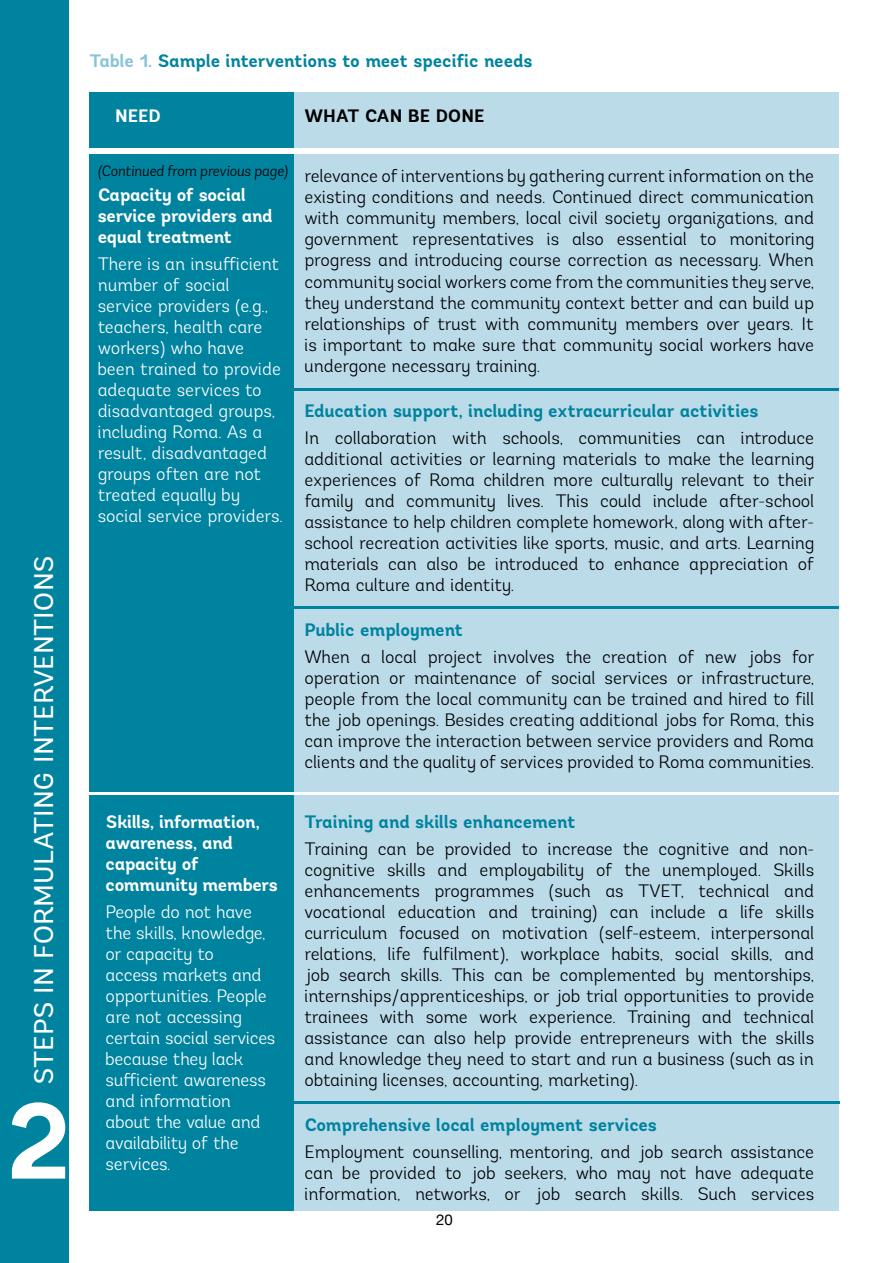
<style>
.page{position:relative;width:893px;height:1263px;background:#fff}
.page>*{position:absolute;margin:0;border:0;box-sizing:border-box;transform-origin:0 0}
.t1{font:700 108px "Andes";color:#fff}
.t2{font:27px "Andes";letter-spacing:-.01em;color:#fff}
.t3{font:300 18px/21px "Andes";letter-spacing:-.005em;color:#000;text-align:justify}
.t4{font:300 18px/21px "Andes";letter-spacing:-.01em;color:#fff}
.t5{font:700 18px "Andes";letter-spacing:-.005em;color:#00839f}
.t6{font:700 18px/21px "Andes";letter-spacing:-.02em;color:#fff}
.t7{font:700 18px "Andes";color:#000}
.t8{font:italic 300 15px "Andes";color:#000}
.t9{font:15px "Helvetica Neue";color:#000}
.s1{color:#88c4d9}
</style>
<div class="page">
<div style="left:0;top:0;width:68px;height:1263px;background:#00839f"></div>
<div style="left:97px;top:154px;width:742px;height:1056px;background:#bbdbe9"></div>
<div style="left:97px;top:92px;width:742px;height:56px;background:#bbdbe9"></div>
<div style="left:89px;top:154px;width:205px;height:1056px;background:#00839f"></div>
<div style="left:89px;top:92px;width:205px;height:56px;background:#00839f"></div>
<hr style="left:294px;top:1101px;width:545px;height:3px;background:#00839f">
<hr style="left:293px;top:606px;width:546px;height:2px;background:#00839f">
<hr style="left:293px;top:388px;width:546px;height:2px;background:#00839f">
<hr style="left:89px;top:793px;width:751px;height:2px;background:#fff">
<h2 class="t2" style="left:27px;top:1085px;width:531px;rotate:-90deg">STEPS IN FO RM ULATIN G INTERVENTIONS</h2>
<h1 class="t1" style="left:6px;top:1072px;width:67px">2</h1>
<p class="t5" style="left:89px;top:49px;width:445px"><span class="s1">Table 1.</span> Sample interventions to meet specific needs</p>
<p class="t6" style="left:115px;top:106px;width:48px">N eed</p>
<p class="t7" style="left:304px;top:105px;width:182px">What can be done</p>
<p class="t8" style="left:98px;top:161px;width:191px">(Continued from previous page)</p>
<p class="t6" style="left:98px;top:184px;width:177px">Capacity of social service providers and equal treatment</p>
<p class="t4" style="left:98px;top:253px;width:187px">There is an insufficient number of social service providers (e.g., teachers, health care workers) who have been trained to provide adequate services to disadvantaged groups, including Roma. As a result, disadvantaged groups often are not treated equally by social service providers.</p>
<p class="t6" style="left:106px;top:811px;width:174px">Skills, information, awareness, and capacity of community members</p>
<p class="t4" style="left:106px;top:901px;width:171px">People do not have the skills, knowledge, or capacity to<br>access markets and opportunities. People are not accessing certain social services because they lack sufficient awareness and information about the value and availability of the services.</p>
<p class="t3" style="left:304px;top:166px;width:511px">relevance of interventions by gathering current information on the existing conditions and needs. Continued direct communication with community members, local civil society organizations, and government representatives is also essential to monitoring progress and introducing course correction as necessary. When community social workers come from the communities they serve, they understand the community context better and can build up relationships of trust with community members over years. It is important to make sure that community social workers have undergone necessary training.</p>
<p class="t5" style="left:304px;top:399px;width:456px">Education support, including extracurricular activities</p>
<p class="t3" style="left:304px;top:427px;width:511px">In collaboration with schools, communities can introduce additional activities or learning materials to make the learning experiences of Roma children more culturally relevant to their family and community lives. This could include after-school assistance to help children complete homework, along with after&shy;school recreation activities like sports, music, and arts. Learning materials can also be introduced to enhance appreciation of Roma culture and identity.</p>
<p class="t5" style="left:304px;top:618px;width:160px">Public employment</p>
<p class="t3" style="left:304px;top:646px;width:511px">When a local project involves the creation of new jobs for operation or maintenance of social services or infrastructure, people from the local community can be trained and hired to fill the job openings. Besides creating additional jobs for Roma, this can improve the interaction between service providers and Roma clients and the quality of services provided to Roma communities.</p>
<p class="t5" style="left:304px;top:810px;width:273px">Training and skills enhancement</p>
<p class="t3" style="left:304px;top:838px;width:511px">Training can be provided to increase the cognitive and non&shy;cognitive skills and employability of the unemployed. Skills enhancements programmes (such as TVET, technical and vocational education and training) can include a life skills curriculum focused on motivation (self-esteem, interpersonal relations, life fulfilment), workplace habits, social skills, and job search skills. This can be complemented by mentorships, internships/apprenticeships, or job trial opportunities to provide trainees with some work experience. Training and technical assistance can also help provide entrepreneurs with the skills and knowledge they need to start and run a business (such as in obtaining licenses, accounting, marketing).</p>
<p class="t5" style="left:304px;top:1113px;width:354px">Comprehensive local employment services</p>
<p class="t3" style="left:304px;top:1141px;width:511px">Employment counselling, mentoring, and job search assistance can be provided to job seekers, who may not have adequate information, networks, or job search skills. Such services</p>
<p class="t9" style="left:436px;top:1208px;width:18px">20</p>
</div>
